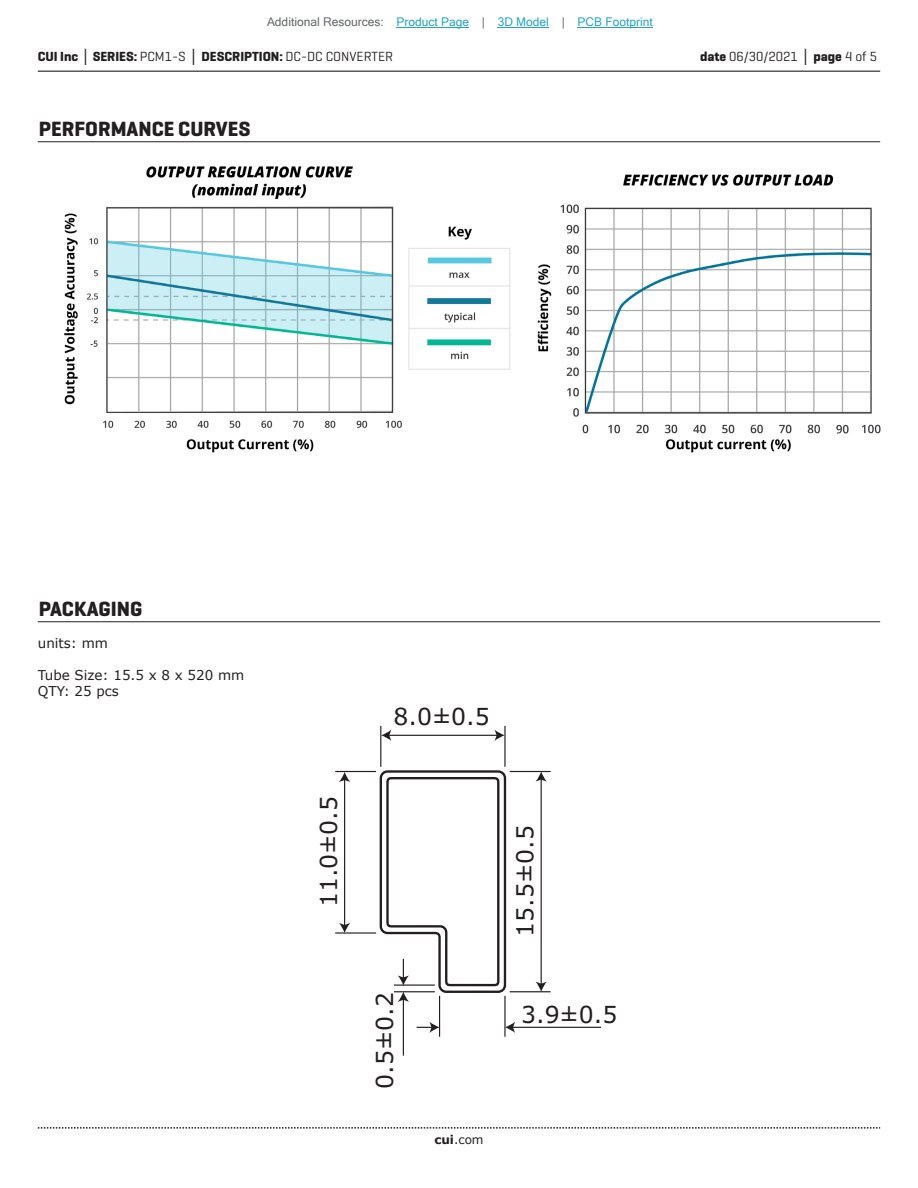
<style>
.page{position:relative;width:918px;height:1188px;background:#fff}
.page>*{position:absolute;margin:0;border:0;box-sizing:border-box;transform-origin:0 0}
.t1{font:23.55px "Verdana";color:#231f20}
.t2{font:700 21px "Geogrotesque";color:#231f20}
.t3{font:700 13.5px "Geogrotesque";color:#231f20}
.t4{font:13.5px/16.2px "Verdana";color:#231f20}
.t5{font:13.5px "Geogrotesque";color:#231f20}
.t6{font:12px "Microsoft Sans Serif";color:#23a4c6}
.t7{font:12px "Verdana";color:#231f20}
.s1{color:#63676b}
.s2{font-family:"Verdana"}
.s3{font-weight:400}
.s4{font-weight:700}
.s5{font-family:"Verdana";font-weight:700}
</style>
<div class="page">
<hr style="left:38px;top:71px;width:842px;height:1px;background:#231f20">
<svg style="left:38px;top:1127px;width:842px;height:2px"></svg>
<hr style="left:38px;top:141px;width:842px;height:1px;background:#231f20">
<hr style="left:38px;top:621px;width:842px;height:1px;background:#231f20">
<hr style="left:380px;top:726px;width:1px;height:41px;background:#231f20">
<hr style="left:510px;top:771px;width:41px;height:1px;background:#231f20">
<hr style="left:335px;top:771px;width:41px;height:1px;background:#231f20">
<hr style="left:335px;top:932px;width:41px;height:2px;background:#231f20">
<hr style="left:510px;top:991px;width:41px;height:1px;background:#231f20">
<hr style="left:504px;top:726px;width:2px;height:41px;background:#231f20">
<hr style="left:504px;top:996px;width:2px;height:41px;background:#231f20">
<hr style="left:439px;top:996px;width:1px;height:41px;background:#231f20">
<hr style="left:388px;top:735px;width:110px;height:1px;background:#231f20">
<svg style="left:381px;top:730px;width:10px;height:11px"></svg>
<svg style="left:495px;top:730px;width:10px;height:11px"></svg>
<svg style="left:417px;top:1022px;width:22px;height:11px"></svg>
<hr style="left:512px;top:1027px;width:89px;height:1px;background:#231f20">
<svg style="left:505px;top:1022px;width:10px;height:11px"></svg>
<hr style="left:403px;top:999px;width:1px;height:57px;background:#231f20">
<svg style="left:379px;top:770px;width:128px;height:232px"></svg>
<hr style="left:541px;top:779px;width:1px;height:206px;background:#231f20">
<svg style="left:536px;top:982px;width:11px;height:10px"></svg>
<svg style="left:536px;top:772px;width:11px;height:10px"></svg>
<hr style="left:344px;top:779px;width:1px;height:147px;background:#231f20">
<svg style="left:339px;top:923px;width:11px;height:10px"></svg>
<svg style="left:339px;top:772px;width:11px;height:10px"></svg>
<img style="left:64px;top:166px;width:816px;height:287px">
<hr style="left:397px;top:27px;width:72px;height:1px;background:#23a4c6">
<hr style="left:498px;top:27px;width:51px;height:1px;background:#23a4c6">
<hr style="left:578px;top:27px;width:75px;height:1px;background:#23a4c6">
<p class="t6" style="left:267px;top:15px;width:387px"><span class="s1">Additional Resources:</span> Product Page <span class="s1">|</span> 3D Model <span class="s1">|</span> PCB Footprint</p>
<p class="t3" style="left:38px;top:48px;width:357px">CUI Inc <span class="s2">│</span> SERIES: <span class="s3">PCM1-S</span> <span class="s2">│</span> DESCRIPTION: <span class="s3">DC-DC CONVERTER</span></p>
<p class="t5" style="left:700px;top:48px;width:179px"><span class="s4">date</span> 06/30/2021 <span class="s5">│</span> <span class="s4">page</span> 4 of 5</p>
<h2 class="t2" style="left:39px;top:116px;width:213px">PERFORMANCE CURVES</h2>
<h2 class="t2" style="left:39px;top:596px;width:105px">PACKAGING</h2>
<p class="t4" style="left:38px;top:635px;width:72px">units: mm</p>
<p class="t4" style="left:38px;top:667px;width:208px">Tube Size: 15.5 x 8 x 520 mm<br>QTY: 25 pcs</p>
<h1 class="t1" style="left:312px;top:907px;width:113px;rotate:-90deg">11.0±0.5</h1>
<h1 class="t1" style="left:394px;top:700px;width:98px">8.0±0.5</h1>
<h1 class="t1" style="left:368px;top:1089px;width:98px;rotate:-90deg">0.5±0.2</h1>
<h1 class="t1" style="left:509px;top:937px;width:113px;rotate:-90deg">15.5±0.5</h1>
<h1 class="t1" style="left:521px;top:998px;width:98px">3.9±0.5</h1>
<p class="t7" style="left:434px;top:1131px;width:51px"><span class="s4">cui</span>.com</p>
</div>
